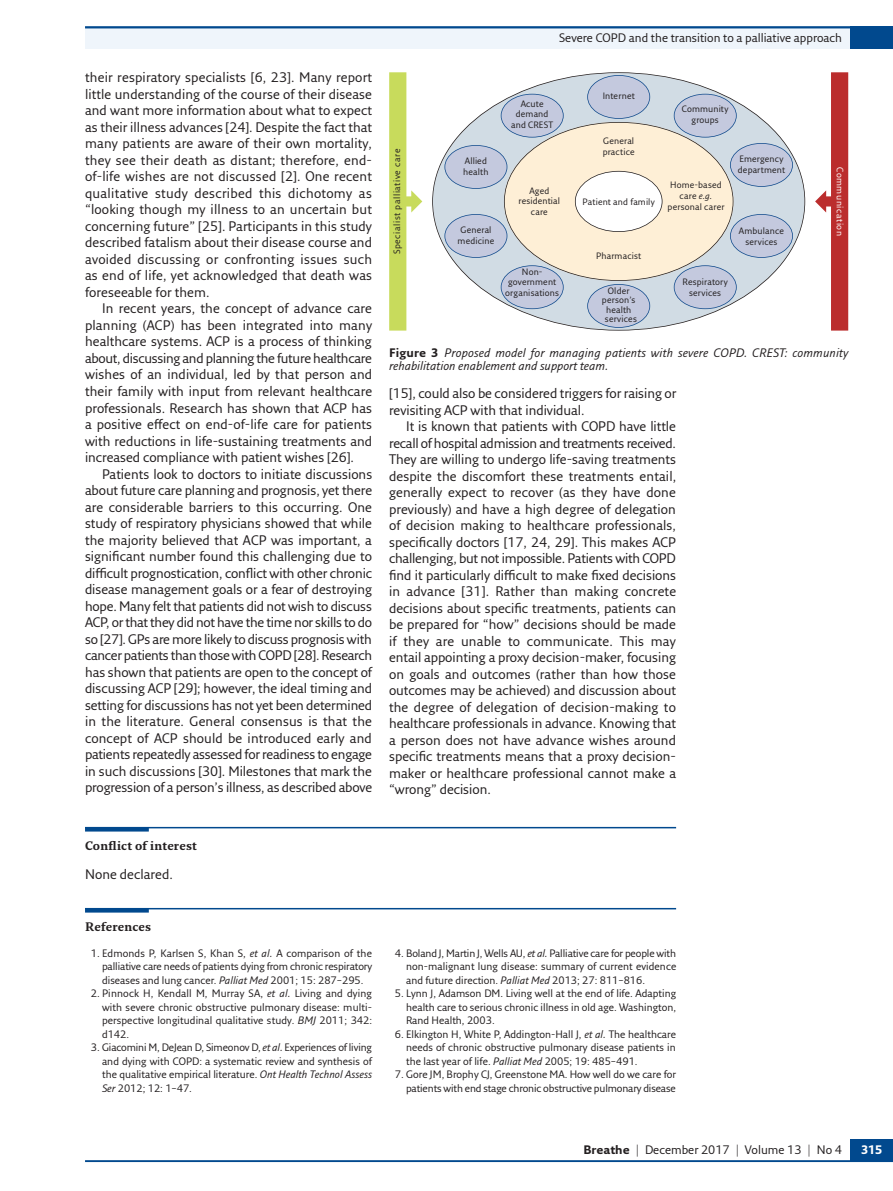
<style>
.page{position:relative;width:893px;height:1191px;background:#fff}
.page>*{position:absolute;margin:0;border:0;box-sizing:border-box;transform-origin:0 0}
.t1{font:13.5px/16.5px "Fresco Sans Pro";color:#231f20;text-align:justify}
.t2{font:italic 12px/13.5px "Fresco Sans Pro";letter-spacing:.01em;color:#231f20}
.t3{font:12px "Fresco Sans Pro";color:#231f20}
.t4{font:700 12px "Fresco Std";letter-spacing:.01em;color:#231f20}
.t5{font:700 12px "Fresco Sans Pro";color:#fff}
.t6{font:10.5px/13.5px "Fresco Sans Pro";color:#231f20;text-align:justify}
.t7{font:9px/10.8px "Fresco Sans Pro";letter-spacing:.015em;color:#231f20;text-align:center}
.t8{font:9px "Fresco Sans Pro";letter-spacing:.065em;color:#231f20}
.t9{font:9px "Fresco Sans Pro";letter-spacing:.06em;color:#fff}
.s1{font-style:italic}
.s2{font-weight:700;font-style:normal}
.s3{font-weight:700}
</style>
<div class="page">
<div style="left:85px;top:26px;width:808px;height:23px;background:#eff5fb"></div>
<hr style="left:85px;top:1160px;width:808px;height:2px;background:#01498e">
<div style="left:850px;top:1138px;width:43px;height:23px;background:#01498e"></div>
<hr style="left:85px;top:26px;width:808px;height:2px;background:#01498e">
<div style="left:850px;top:26px;width:43px;height:23px;background:#01498e"></div>
<hr style="left:85px;top:827px;width:591px;height:1px;background:#01498e">
<hr style="left:85px;top:827px;width:64px;height:4px;background:#01498e">
<hr style="left:85px;top:908px;width:591px;height:1px;background:#01498e">
<hr style="left:85px;top:908px;width:64px;height:4px;background:#01498e">
<svg style="left:432px;top:72px;width:373px;height:258px"></svg>
<svg style="left:389px;top:72px;width:33px;height:258px"></svg>
<svg style="left:815px;top:72px;width:33px;height:258px"></svg>
<svg style="left:444px;top:75px;width:349px;height:253px"></svg>
<p class="t1" style="left:85px;top:69px;width:289px">their respiratory specialists [6, 23]. Many report little understanding of the course of their disease and want more information about what to expect as their illness advances [24]. Despite the fact that many patients are aware of their own mortality, they see their death as distant; therefore, end&shy;of-life wishes are not discussed [2]. One recent qualitative study described this dichotomy as “looking though my illness to an uncertain but concerning future” [25]. Participants in this study described fatalism about their disease course and avoided discussing or confronting issues such as end of life, yet acknowledged that death was foreseeable for them.</p>
<p class="t1" style="left:85px;top:300px;width:289px;text-indent:17px">In recent years, the concept of advance care planning (ACP) has been integrated into many healthcare systems. ACP is a process of thinking about, discussing and planning the future healthcare wishes of an individual, led by that person and their family with input from relevant healthcare professionals. Research has shown that ACP has a positive effect on end-of-life care for patients with reductions in life-sustaining treatments and increased compliance with patient wishes [26].</p>
<p class="t1" style="left:85px;top:465px;width:289px;text-indent:17px">Patients look to doctors to initiate discussions about future care planning and prognosis, yet there are considerable barriers to this occurring. One study of respiratory physicians showed that while the majority believed that ACP was important, a significant number found this challenging due to difficult prognostication, conflict with other chronic disease management goals or a fear of destroying hope. Many felt that patients did not wish to discuss ACP, or that they did not have the time nor skills to do so [27]. GPs are more likely to discuss prognosis with cancer patients than those with COPD [28]. Research has shown that patients are open to the concept of discussing ACP [29]; however, the ideal timing and setting for discussions has not yet been determined in the literature. General consensus is that the concept of ACP should be introduced early and patients repeatedly assessed for readiness to engage in such discussions [30]. Milestones that mark the progression of a person’s illness, as described above</p>
<p class="t3" style="left:559px;top:30px;width:284px">Severe COPD and the transition to a palliative approach</p>
<p class="t8" style="left:391px;top:254px;width:107px;rotate:-90deg">Specialist palliative care</p>
<p class="t7" style="left:511px;top:98px;width:43px">Acute demand and CREST</p>
<p class="t7" style="left:603px;top:90px;width:34px">Internet</p>
<p class="t7" style="left:682px;top:104px;width:48px">Community groups</p>
<p class="t7" style="left:603px;top:136px;width:33px;text-align:left">General practice</p>
<p class="t7" style="left:463px;top:156px;width:27px;text-align:left">Allied health</p>
<p class="t7" style="left:738px;top:153px;width:49px;text-align:left">Emergency department</p>
<p class="t7" style="left:458px;top:224px;width:38px">General medicine</p>
<p class="t7" style="left:519px;top:185px;width:43px">Aged residential care</p>
<p class="t7" style="left:505px;top:266px;width:55px">Non&shy;government organisations</p>
<p class="t7" style="left:583px;top:196px;width:74px">Patient and family</p>
<p class="t7" style="left:596px;top:250px;width:46px">Pharmacist</p>
<p class="t7" style="left:602px;top:286px;width:37px;line-height:9.1px">Older person’s health services</p>
<p class="t7" style="left:668px;top:179px;width:58px">Home-based care <span class="s1">e.g. </span>personal carer</p>
<p class="t7" style="left:739px;top:225px;width:46px">Ambulance services</p>
<p class="t7" style="left:682px;top:276px;width:47px">Respiratory services</p>
<p class="t9" style="left:846px;top:167px;width:71px;rotate:90deg">Communication</p>
<p class="t2" style="left:389px;top:345px;width:461px"><span class="s2">Figure 3</span> Proposed model for managing patients with severe COPD. CREST: community rehabilitation enablement and support team.</p>
<p class="t1" style="left:389px;top:385px;width:289px">[15], could also be considered triggers for raising or revisiting ACP with that individual.</p>
<p class="t1" style="left:389px;top:418px;width:289px;text-indent:17px">It is known that patients with COPD have little recall of hospital admission and treatments received.<br>They are willing to undergo life-saving treatments despite the discomfort these treatments entail, generally expect to recover (as they have done previously) and have a high degree of delegation of decision making to healthcare professionals, specifically doctors [17, 24, 29]. This makes ACP challenging, but not impossible. Patients with COPD find it particularly difficult to make fixed decisions in advance [31]. Rather than making concrete decisions about specific treatments, patients can be prepared for “how” decisions should be made if they are unable to communicate. This may entail appointing a proxy decision-maker, focusing on goals and outcomes (rather than how those outcomes may be achieved) and discussion about the degree of delegation of decision-making to healthcare professionals in advance. Knowing that a person does not have advance wishes around specific treatments means that a proxy decision&shy;maker or healthcare professional cannot make a “wrong” decision.</p>
<p class="t4" style="left:85px;top:838px;width:113px">Conflict of interest</p>
<p class="t1" style="left:85px;top:865px;width:89px">None declared.</p>
<p class="t4" style="left:85px;top:919px;width:68px">References</p>
<p class="t6" style="left:102px;top:946px;width:272px;text-indent:-11px">1. Edmonds P, Karlsen S, Khan S, <span class="s1">et al.</span> A comparison of the palliative care needs of patients dying from chronic respiratory diseases and lung cancer. <span class="s1">Palliat Med</span> 2001; 15: 287–295.</p>
<p class="t6" style="left:102px;top:986px;width:272px;text-indent:-11px">2. Pinnock H, Kendall M, Murray SA, <span class="s1">et al.</span> Living and dying with severe chronic obstructive pulmonary disease: multi&shy;perspective longitudinal qualitative study. <span class="s1">BMJ</span> 2011; 342: d142.</p>
<p class="t6" style="left:102px;top:1040px;width:272px;text-indent:-11px">3. Giacomini M, DeJean D, Simeonov D, <span class="s1">et al.</span> Experiences of living and dying with COPD: a systematic review and synthesis of the qualitative empirical literature. <span class="s1">Ont Health Technol Assess Ser</span> 2012; 12: 1–47.</p>
<p class="t6" style="left:406px;top:946px;width:272px;text-indent:-11px">4. Boland J, Martin J, Wells AU, <span class="s1">et al.</span> Palliative care for people with non-malignant lung disease: summary of current evidence and future direction. <span class="s1">Palliat Med</span> 2013; 27: 811–816.</p>
<p class="t6" style="left:406px;top:986px;width:272px;text-indent:-11px">5. Lynn J, Adamson DM. Living well at the end of life. Adapting health care to serious chronic illness in old age. Washington, Rand Health, 2003.</p>
<p class="t6" style="left:406px;top:1027px;width:272px;text-indent:-11px">6. Elkington H, White P, Addington-Hall J, <span class="s1">et al.</span> The healthcare needs of chronic obstructive pulmonary disease patients in the last year of life. <span class="s1">Palliat Med</span> 2005; 19: 485–491.</p>
<p class="t6" style="left:395px;top:1067px;width:283px;text-align:right">7. Gore JM, Brophy CJ, Greenstone MA. How well do we care for patients with end stage chronic obstructive pulmonary disease</p>
<p class="t3" style="left:583px;top:1142px;width:260px"><span class="s3">Breathe</span> | December 2017 | Volume 13 | No 4</p>
<p class="t5" style="left:861px;top:1142px;width:23px">315</p>
</div>
